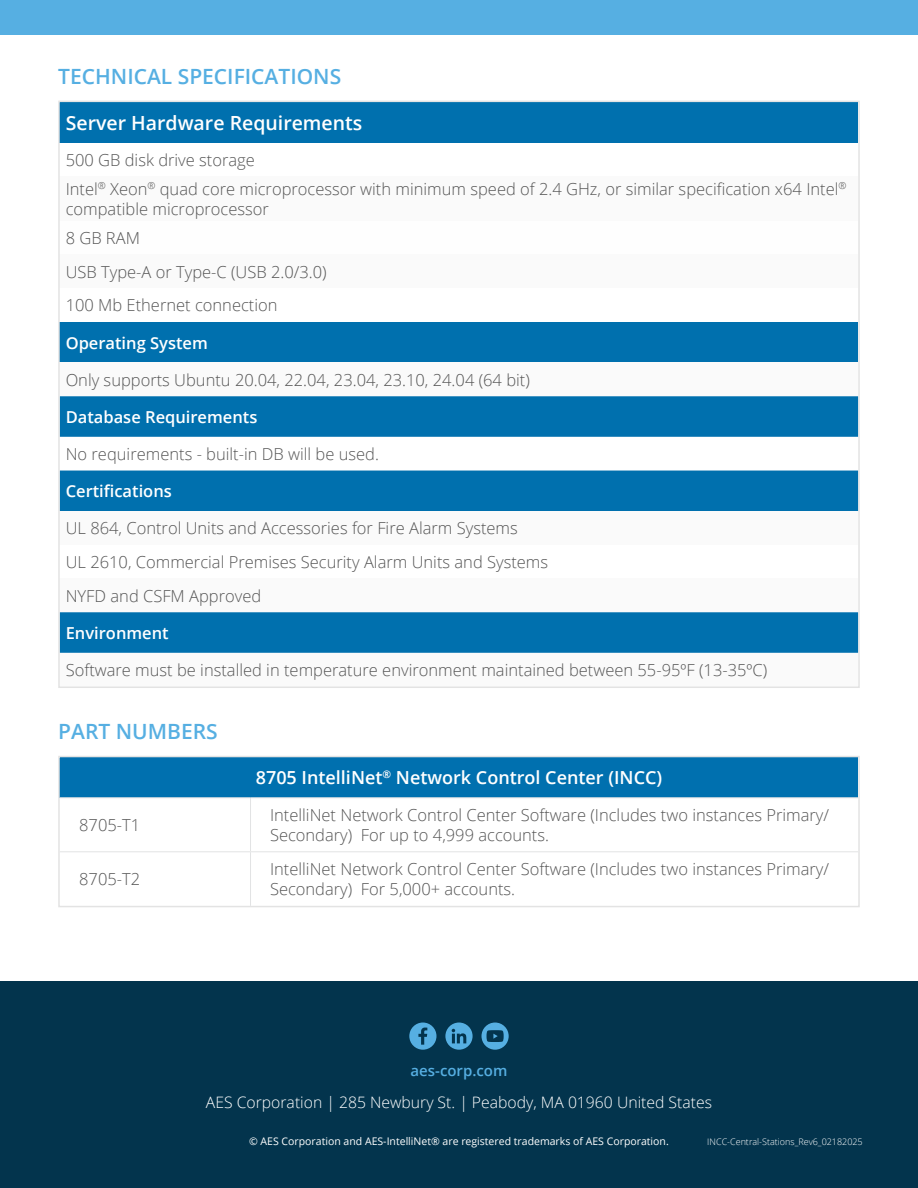
<style>
.page{position:relative;width:918px;height:1188px;background:#fff}
.page>*{position:absolute;margin:0;border:0;box-sizing:border-box;transform-origin:0 0}
.t1{font:600 21px "Open Sans";color:#56afe2}
.t2{font:600 19.5px "Open Sans";color:#fff}
.t3{font:600 18px "Open Sans";color:#fff}
.t4{font:300 16.5px/33.8px "Open Sans";color:#555}
.t5{font:600 16.5px "Open Sans";color:#fff}
.t6{font:300 15.75px "Open Sans";color:#fff}
.t7{font:600 15px "Open Sans";color:#56aee1}
.t8{font:10.5px "Open Sans";color:#fff}
.t9{font:300 9px "Open Sans";color:#fff}
</style>
<div class="page">
<div style="left:0;top:0;width:918px;height:35px;background:#56afe2"></div>
<div style="left:0;top:981px;width:918px;height:207px;background:#03344d"></div>
<svg style="left:445px;top:1023px;width:28px;height:27px"></svg>
<svg style="left:482px;top:1023px;width:27px;height:27px"></svg>
<svg style="left:409px;top:1023px;width:27px;height:27px"></svg>
<div style="left:60px;top:102px;width:798px;height:41px;background:#0070ae"></div>
<div style="left:60px;top:176px;width:798px;height:45px;background:#fafafa"></div>
<div style="left:60px;top:255px;width:798px;height:33px;background:#fafafa"></div>
<div style="left:60px;top:322px;width:798px;height:41px;background:#0070ae"></div>
<div style="left:60px;top:363px;width:798px;height:33px;background:#fafafa"></div>
<svg style="left:61px;top:396px;width:796px;height:257px;fill:#0070ae"></svg>
<div style="left:60px;top:511px;width:798px;height:34px;background:#fafafa"></div>
<div style="left:60px;top:579px;width:798px;height:33px;background:#fafafa"></div>
<div style="left:60px;top:653px;width:798px;height:34px;background:#fafafa"></div>
<div style="left:60px;top:757px;width:798px;height:41px;background:#0070af"></div>
<hr style="left:250px;top:798px;width:1px;height:53px;background:#e2e3e4">
<hr style="left:60px;top:851px;width:191px;height:1px;background:#e2e3e4">
<hr style="left:251px;top:851px;width:607px;height:1px;background:#e2e3e4">
<hr style="left:250px;top:852px;width:1px;height:54px;background:#e2e3e4">
<hr style="left:60px;top:797px;width:191px;height:1px;background:#e2e3e4">
<hr style="left:251px;top:797px;width:607px;height:1px;background:#e2e3e4">
<div style="left:58px;top:756px;width:802px;height:151px;border:2px solid #e3e3e3"></div>
<p class="t1" style="left:58px;top:62px;width:285px">TECHNICAL SPECIFICATIONS</p>
<p class="t2" style="left:66px;top:109px;width:298px">Server Hardware Requirements</p>
<p class="t4" style="left:66px;top:145px;width:782px;line-height:29.2px">500 GB disk drive storage<br>Intel<sup>®</sup> Xeon<sup>®</sup> quad core microprocessor with minimum speed of 2.4 GHz, or similar specification x64 Intel<sup>®</sup></p>
<p class="t4" style="left:66px;top:194px;width:205px;line-height:29.2px">compatible microprocessor<br>8 GB RAM</p>
<p class="t4" style="left:66px;top:254px;width:263px">USB Type-A or Type-C (USB 2.0/3.0)<br>100 Mb Ethernet connection</p>
<p class="t5" style="left:66px;top:331px;width:144px">Operating System</p>
<p class="t4" style="left:66px;top:362px;width:466px">Only supports Ubuntu 20.04, 22.04, 23.04, 23.10, 24.04 (64 bit)</p>
<p class="t5" style="left:66px;top:406px;width:193px">Database Requirements</p>
<p class="t4" style="left:66px;top:437px;width:315px">No requirements - built-in DB will be used.</p>
<p class="t5" style="left:66px;top:480px;width:108px">Certifications</p>
<p class="t4" style="left:66px;top:511px;width:484px">UL 864, Control Units and Accessories for Fire Alarm Systems<br>UL 2610, Commercial Premises Security Alarm Units and Systems<br>NYFD and CSFM Approved</p>
<p class="t5" style="left:66px;top:622px;width:105px">Environment</p>
<p class="t4" style="left:66px;top:653px;width:703px">Software must be installed in temperature environment maintained between 55-95ºF (13-35ºC)</p>
<p class="t1" style="left:58px;top:717px;width:161px">PART NUMBERS</p>
<p class="t3" style="left:256px;top:766px;width:408px">8705 IntelliNet<sup>®</sup> Network Control Center (INCC)</p>
<p class="t4" style="left:79px;top:808px;width:63px">8705-T1</p>
<p class="t4" style="left:270px;top:805px;width:561px;line-height:19.8px">IntelliNet Network Control Center Software (Includes two instances Primary/<br>Secondary) For up to 4,999 accounts.</p>
<p class="t4" style="left:79px;top:862px;width:63px">8705-T2</p>
<p class="t4" style="left:270px;top:859px;width:561px;line-height:19.8px">IntelliNet Network Control Center Software (Includes two instances Primary/<br>Secondary) For 5,000+ accounts.</p>
<p class="t7" style="left:411px;top:1061px;width:98px">aes-corp.com</p>
<p class="t6" style="left:206px;top:1091px;width:508px">AES Corporation | 285 Newbury St. | Peabody, MA 01960 United States</p>
<p class="t8" style="left:249px;top:1134px;width:421px">© AES Corporation and AES-IntelliNet® are registered trademarks of AES Corporation.</p>
<p class="t9" style="left:707px;top:1136px;width:157px">INCC-Central-Stations_Rev6_02182025</p>
</div>
